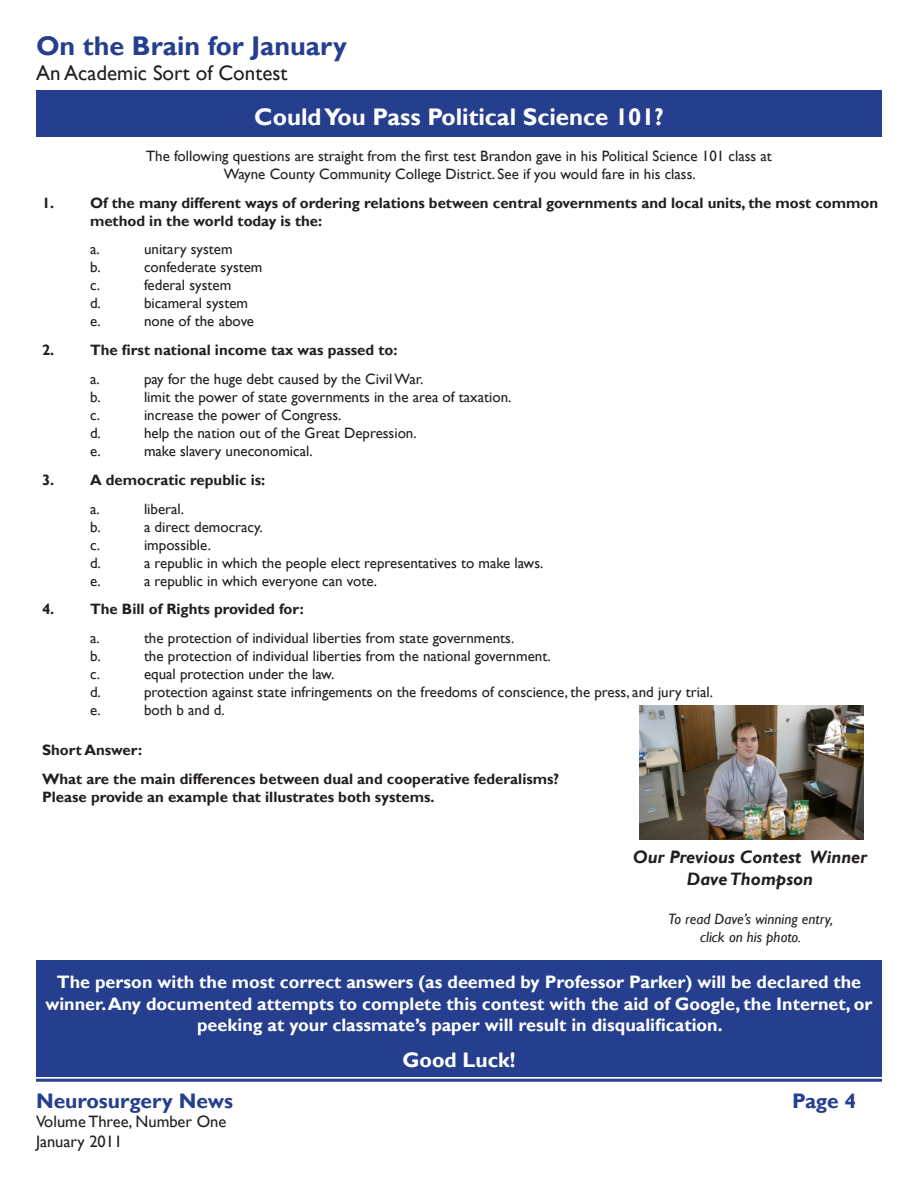
<style>
.page{position:relative;width:918px;height:1188px;background:#fff}
.page>*{position:absolute;margin:0;border:0;box-sizing:border-box;transform-origin:0 0}
.t1{font:700 27px "Gill Sans";color:#253f8e}
.t2{font:700 24px "Gill Sans";color:#fff}
.t3{font:21px "Gill Sans";color:#231f20}
.t4{font:700 21px "Gill Sans";color:#253f8e}
.t5{font:700 21px "Gill Sans";color:#fff}
.t6{font:700 18px/21.6px "Gill Sans";color:#fff;text-align:center}
.t7{font:italic 700 18px "Gill Sans";color:#231f20}
.t8{font:16.5px "Gill Sans";color:#231f20}
.t9{font:15px "Gill Sans";color:#231f20}
.t10{font:700 15px/18px "Gill Sans";color:#231f20}
.t11{font:italic 15px "Gill Sans";color:#231f20}
</style>
<div class="page">
<hr style="left:36px;top:1079px;width:846px;height:3px;background:#253f8e">
<div style="left:36px;top:960px;width:846px;height:117px;background:#253f8e"></div>
<div style="left:36px;top:90px;width:846px;height:46px;background:#253f8e"></div>
<img style="left:640px;top:706px;width:223px;height:133px">
<p class="t1" style="left:36px;top:29px;width:312px">On the Brain for January</p>
<p class="t3" style="left:36px;top:61px;width:253px">An Academic Sort of Contest</p>
<p class="t2" style="left:254px;top:102px;width:411px">Could You Pass Political Science 101?</p>
<p class="t9" style="left:146px;top:147px;width:627px">The following questions are straight from the first test Brandon gave in his Political Science 101 class at</p>
<p class="t9" style="left:224px;top:165px;width:474px">Wayne County Community College District. See if you would fare in his class.</p>
<p class="t10" style="left:90px;top:194px;width:790px;text-indent:-48px">1. Of the many different ways of ordering relations between central governments and local units, the most common method in the world today is the:</p>
<p class="t9" style="left:90px;top:241px;width:11px">a.</p>
<p class="t9" style="left:144px;top:241px;width:90px">unitary system</p>
<p class="t9" style="left:90px;top:259px;width:12px">b.</p>
<p class="t9" style="left:144px;top:259px;width:120px">confederate system</p>
<p class="t9" style="left:90px;top:277px;width:12px">c.</p>
<p class="t9" style="left:144px;top:277px;width:89px">federal system</p>
<p class="t9" style="left:90px;top:295px;width:12px">d.</p>
<p class="t9" style="left:144px;top:295px;width:106px">bicameral system</p>
<p class="t9" style="left:90px;top:313px;width:12px">e.</p>
<p class="t9" style="left:144px;top:313px;width:112px">none of the above</p>
<p class="t10" style="left:42px;top:341px;width:357px">2. The first national income tax was passed to:</p>
<p class="t9" style="left:90px;top:370px;width:11px">a.</p>
<p class="t9" style="left:144px;top:370px;width:281px">pay for the huge debt caused by the Civil War.</p>
<p class="t9" style="left:90px;top:388px;width:12px">b.</p>
<p class="t9" style="left:144px;top:388px;width:369px">limit the power of state governments in the area of taxation.</p>
<p class="t9" style="left:90px;top:406px;width:12px">c.</p>
<p class="t9" style="left:144px;top:406px;width:199px">increase the power of Congress.</p>
<p class="t9" style="left:90px;top:424px;width:12px">d.</p>
<p class="t9" style="left:144px;top:424px;width:274px">help the nation out of the Great Depression.</p>
<p class="t9" style="left:90px;top:442px;width:12px">e.</p>
<p class="t9" style="left:144px;top:442px;width:170px">make slavery uneconomical.</p>
<p class="t10" style="left:42px;top:471px;width:225px">3. A democratic republic is:</p>
<p class="t9" style="left:90px;top:500px;width:11px">a.</p>
<p class="t9" style="left:144px;top:500px;width:42px">liberal.</p>
<p class="t9" style="left:90px;top:518px;width:12px">b.</p>
<p class="t9" style="left:144px;top:518px;width:120px">a direct democracy.</p>
<p class="t9" style="left:90px;top:536px;width:12px">c.</p>
<p class="t9" style="left:144px;top:536px;width:69px">impossible.</p>
<p class="t9" style="left:90px;top:554px;width:12px">d.</p>
<p class="t9" style="left:144px;top:554px;width:401px">a republic in which the people elect representatives to make laws.</p>
<p class="t9" style="left:90px;top:572px;width:12px">e.</p>
<p class="t9" style="left:144px;top:572px;width:235px">a republic in which everyone can vote.</p>
<p class="t10" style="left:42px;top:601px;width:263px">4. The Bill of Rights provided for:</p>
<p class="t9" style="left:90px;top:629px;width:11px">a.</p>
<p class="t9" style="left:144px;top:629px;width:372px">the protection of individual liberties from state governments.</p>
<p class="t9" style="left:90px;top:647px;width:12px">b.</p>
<p class="t9" style="left:144px;top:647px;width:408px">the protection of individual liberties from the national government.</p>
<p class="t9" style="left:90px;top:665px;width:12px">c.</p>
<p class="t9" style="left:144px;top:665px;width:192px">equal protection under the law.</p>
<p class="t9" style="left:90px;top:683px;width:12px">d.</p>
<p class="t9" style="left:144px;top:683px;width:571px">protection against state infringements on the freedoms of conscience, the press, and jury trial.</p>
<p class="t9" style="left:90px;top:701px;width:12px">e.</p>
<p class="t9" style="left:144px;top:701px;width:82px">both b and d.</p>
<p class="t10" style="left:42px;top:741px;width:102px">Short Answer:</p>
<p class="t10" style="left:42px;top:770px;width:519px">What are the main differences between dual and cooperative federalisms?</p>
<p class="t10" style="left:42px;top:788px;width:394px">Please provide an example that illustrates both systems.</p>
<p class="t7" style="left:633px;top:846px;width:236px">Our Previous Contest Winner</p>
<p class="t7" style="left:687px;top:868px;width:128px">Dave Thompson</p>
<p class="t11" style="left:668px;top:910px;width:166px">To read Dave’s winning entry,</p>
<p class="t11" style="left:700px;top:928px;width:103px">click on his photo.</p>
<p class="t6" style="left:45px;top:972px;width:829px">The person with the most correct answers (as deemed by Professor Parker) will be declared the winner. Any documented attempts to complete this contest with the aid of Google, the Internet, or peeking at your classmate’s paper will result in disqualification.</p>
<p class="t5" style="left:402px;top:1048px;width:115px">Good Luck!</p>
<p class="t4" style="left:36px;top:1088px;width:199px">Neurosurgery News</p>
<p class="t4" style="left:792px;top:1088px;width:66px">Page 4</p>
<p class="t8" style="left:36px;top:1112px;width:192px">Volume Three, Number One</p>
<p class="t8" style="left:36px;top:1132px;width:88px">January 2011</p>
</div>
